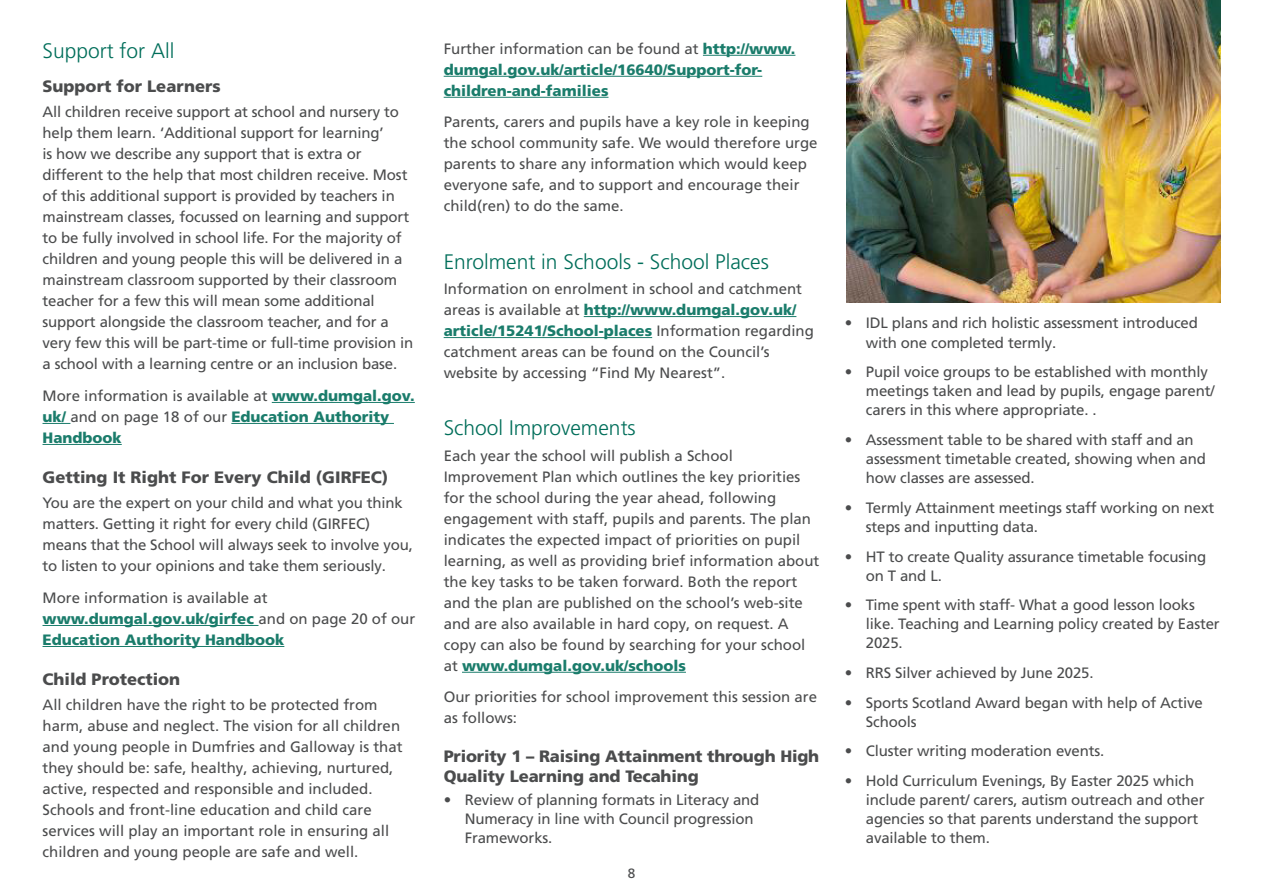
<style>
.page{position:relative;width:1263px;height:893px;background:#fff}
.page>*{position:absolute;margin:0;border:0;box-sizing:border-box;transform-origin:0 0}
.t1{font:300 21px "Frutiger LT Pro";color:#006e5a}
.Sub_heading_1{font:900 16.5px/19.5px "Frutiger LT Pro";color:#4b4c4d}
.Body{font:15px/21px "Frutiger LT Pro";color:#4b4c4d}
.Bullets{font:15px/19px "Frutiger LT Pro";letter-spacing:-.01em;color:#4b4c4d}
.Body-2{font:900 15px/21px "Frutiger LT Pro";color:#1a7c6b}
.t2{font:13.5px "Frutiger LT Pro";color:#4b4c4d}
.s1{font-weight:900;color:#1a7c6b}
.s2{font-weight:400;color:#4b4c4d}
</style>
<div class="page">
<img style="left:846px;top:0;width:374px;height:302px">
<hr style="left:272px;top:402px;width:143px;height:1px;background:#1a7c6b">
<svg style="left:43px;top:423px;width:27px;height:1px"></svg>
<hr style="left:231px;top:423px;width:163px;height:1px;background:#1a7c6b">
<hr style="left:43px;top:444px;width:79px;height:1px;background:#1a7c6b">
<hr style="left:43px;top:625px;width:215px;height:1px;background:#1a7c6b">
<hr style="left:43px;top:646px;width:241px;height:1px;background:#1a7c6b">
<hr style="left:703px;top:55px;width:92px;height:1px;background:#1a7c6b">
<hr style="left:444px;top:76px;width:318px;height:1px;background:#1a7c6b">
<hr style="left:444px;top:97px;width:164px;height:1px;background:#1a7c6b">
<hr style="left:584px;top:316px;width:212px;height:1px;background:#1a7c6b">
<hr style="left:444px;top:337px;width:208px;height:1px;background:#1a7c6b">
<hr style="left:462px;top:672px;width:224px;height:1px;background:#1a7c6b">
<h2 class="t1" style="left:43px;top:39px;width:133px">Support for All</h2>
<h3 class="Sub_heading_1" style="left:43px;top:76px;width:180px">Support for Learners</h3>
<p class="Body" style="left:43px;top:102px;width:372px">All children receive support at school and nursery to help them learn. ‘Additional support for learning’<br>is how we describe any support that is extra or different to the help that most children receive. Most of this additional support is provided by teachers in mainstream classes, focussed on learning and support to be fully involved in school life. For the majority of children and young people this will be delivered in a mainstream classroom supported by their classroom teacher for a few this will mean some additional support alongside the classroom teacher, and for a very few this will be part-time or full-time provision in a school with a learning centre or an inclusion base.</p>
<p class="Body" style="left:43px;top:385px;width:374px">More information is available at <span class="s1">www.dumgal.gov. uk/</span> and on page 18 of our <span class="s1">Education Authority<br>Handbook</span></p>
<h3 class="Sub_heading_1" style="left:43px;top:467px;width:347px">Getting It Right For Every Child (GIRFEC)</h3>
<p class="Body" style="left:43px;top:493px;width:372px">You are the expert on your child and what you think matters. Getting it right for every child (GIRFEC) means that the School will always seek to involve you, to listen to your opinions and take them seriously.</p>
<p class="Body-2" style="left:43px;top:587px;width:374px"><span class="s2">More information is available at </span>www.dumgal.gov.uk/girfec <span class="s2">and on page 20 of our<br></span>Education Authority Handbook</p>
<h3 class="Sub_heading_1" style="left:43px;top:669px;width:139px">Child Protection</h3>
<p class="Body" style="left:43px;top:695px;width:362px">All children have the right to be protected from harm, abuse and neglect. The vision for all children and young people in Dumfries and Galloway is that they should be: safe, healthy, achieving, nurtured, active, respected and responsible and included.<br>Schools and front-line education and child care services will play an important role in ensuring all children and young people are safe and well.</p>
<p class="Body-2" style="left:444px;top:38px;width:353px"><span class="s2">Further information can be found at</span> http://www. dumgal.gov.uk/article/16640/Support-for&shy;children-and-families</p>
<p class="Body" style="left:444px;top:112px;width:375px">Parents, carers and pupils have a key role in keeping the school community safe. We would therefore urge parents to share any information which would keep everyone safe, and to support and encourage their child(ren) to do the same.</p>
<h2 class="t1" style="left:444px;top:249px;width:327px">Enrolment in Schools - School Places</h2>
<p class="Body" style="left:444px;top:278px;width:372px">Information on enrolment in school and catchment areas is available at <span class="s1">http://www.dumgal.gov.uk/ article/15241/School-places</span> Information regarding catchment areas can be found on the Council’s website by accessing “Find My Nearest”.</p>
<h2 class="t1" style="left:444px;top:416px;width:194px">School Improvements</h2>
<p class="Body" style="left:444px;top:445px;width:377px">Each year the school will publish a School Improvement Plan which outlines the key priorities for the school during the year ahead, following engagement with staff, pupils and parents. The plan indicates the expected impact of priorities on pupil learning, as well as providing brief information about the key tasks to be taken forward. Both the report and the plan are published on the school’s web-site and are also available in hard copy, on request. A copy can also be found by searching for your school at <span class="s1">www.dumgal.gov.uk/schools</span></p>
<p class="Body" style="left:444px;top:687px;width:375px">Our priorities for school improvement this session are as follows:</p>
<h3 class="Sub_heading_1" style="left:444px;top:746px;width:377px">Priority 1 – Raising Attainment through High<br>Quality Learning and Tecahing</h3>
<p class="Bullets" style="left:465px;top:790px;width:296px;text-indent:-21px">• Review of planning formats in Literacy and<br>Numeracy in line with Council progression<br>Frameworks.</p>
<p class="t2" style="left:628px;top:865px;width:9px">8</p>
<p class="Bullets" style="left:866px;top:314px;width:334px;text-indent:-21px">• IDL plans and rich holistic assessment introduced with one completed termly.</p>
<p class="Bullets" style="left:866px;top:363px;width:350px;text-indent:-21px">• Pupil voice groups to be established with monthly meetings taken and lead by pupils, engage parent/ carers in this where appropriate. .</p>
<p class="Bullets" style="left:866px;top:430px;width:342px;text-indent:-21px">• Assessment table to be shared with staff and an assessment timetable created, showing when and how classes are assessed.</p>
<p class="Bullets" style="left:866px;top:498px;width:350px;text-indent:-21px">• Termly Attainment meetings staff working on next steps and inputting data.</p>
<p class="Bullets" style="left:866px;top:547px;width:342px;text-indent:-21px">• HT to create Quality assurance timetable focusing on T and L.</p>
<p class="Bullets" style="left:866px;top:596px;width:355px;text-indent:-21px">• Time spent with staff- What a good lesson looks like. Teaching and Learning policy created by Easter<br>2025.</p>
<p class="Bullets" style="left:845px;top:663px;width:250px">• RRS Silver achieved by June 2025.</p>
<p class="Bullets" style="left:866px;top:693px;width:338px;text-indent:-21px">• Sports Scotland Award began with help of Active<br>Schools</p>
<p class="Bullets" style="left:845px;top:742px;width:261px">• Cluster writing moderation events.</p>
<p class="Bullets" style="left:866px;top:771px;width:340px;text-indent:-21px">• Hold Curriculum Evenings, By Easter 2025 which include parent/ carers, autism outreach and other agencies so that parents understand the support available to them.</p>
</div>
